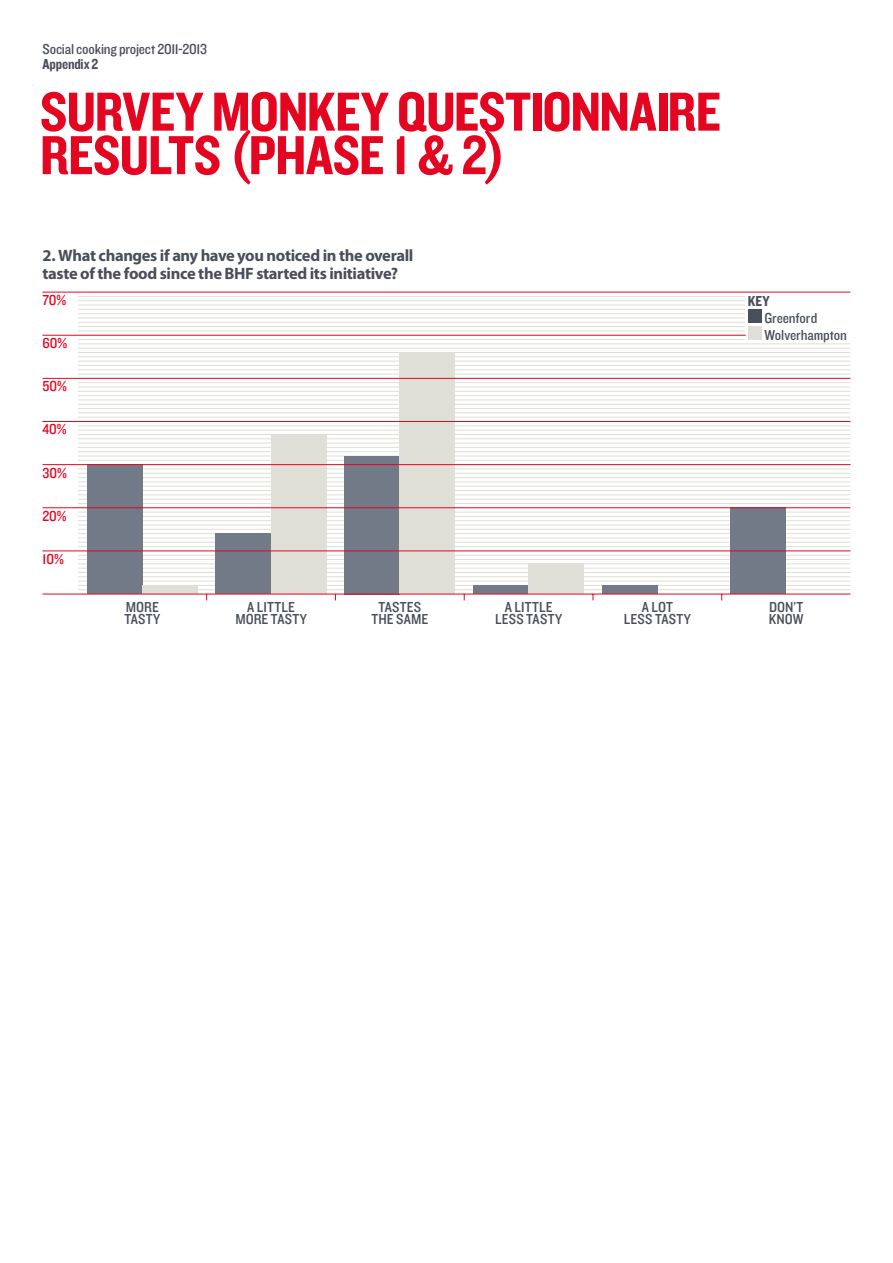
<style>
.page{position:relative;width:893px;height:1263px;background:#fff}
.page>*{position:absolute;margin:0;border:0;box-sizing:border-box;transform-origin:0 0}
.t1{font:57px/43.5px "Knockout HTF50 Welterweight";letter-spacing:-.01em;color:#e40521}
.t2{font:700 16.5px/18px "Myriad Pro";letter-spacing:-.025em;color:#484f5b}
.t3{font:15px/12px "Knockout HTF30 Junior Welterwt";letter-spacing:-.005em;color:#484f5b}
.t4{font:15px "Knockout HTF30 Junior Welterwt";color:#e40521}
.t5{font:15px/12px "Knockout HTF30 Junior Welterwt";letter-spacing:.015em;color:#484f5b;text-align:center}
.t6{font:15px "Knockout HTF50 Welterweight";letter-spacing:-.015em;color:#484f5b}
</style>
<div class="page">
<hr style="left:78px;top:430px;width:772px;height:1px;background:#e0dfd7">
<hr style="left:78px;top:426px;width:772px;height:1px;background:#e0dfd7">
<hr style="left:78px;top:434px;width:772px;height:1px;background:#e0dfd7">
<hr style="left:78px;top:438px;width:772px;height:1px;background:#e0dfd7">
<hr style="left:78px;top:443px;width:772px;height:1px;background:#e0dfd7">
<hr style="left:78px;top:447px;width:772px;height:1px;background:#e0dfd7">
<hr style="left:78px;top:451px;width:772px;height:1px;background:#e0dfd7">
<hr style="left:78px;top:456px;width:772px;height:1px;background:#e0dfd7">
<hr style="left:78px;top:460px;width:772px;height:1px;background:#e0dfd7">
<hr style="left:78px;top:473px;width:772px;height:1px;background:#e0dfd7">
<hr style="left:78px;top:469px;width:772px;height:1px;background:#e0dfd7">
<hr style="left:78px;top:477px;width:772px;height:1px;background:#e0dfd7">
<hr style="left:78px;top:482px;width:772px;height:1px;background:#e0dfd7">
<hr style="left:78px;top:486px;width:772px;height:1px;background:#e0dfd7">
<hr style="left:78px;top:490px;width:772px;height:1px;background:#e0dfd7">
<hr style="left:78px;top:495px;width:772px;height:1px;background:#e0dfd7">
<hr style="left:78px;top:499px;width:772px;height:1px;background:#e0dfd7">
<hr style="left:78px;top:503px;width:772px;height:1px;background:#e0dfd7">
<hr style="left:78px;top:516px;width:772px;height:1px;background:#e0dfd7">
<hr style="left:78px;top:512px;width:772px;height:1px;background:#e0dfd7">
<hr style="left:78px;top:520px;width:772px;height:1px;background:#e0dfd7">
<hr style="left:78px;top:525px;width:772px;height:1px;background:#e0dfd7">
<hr style="left:78px;top:529px;width:772px;height:1px;background:#e0dfd7">
<hr style="left:78px;top:533px;width:772px;height:1px;background:#e0dfd7">
<hr style="left:78px;top:538px;width:772px;height:1px;background:#e0dfd7">
<hr style="left:78px;top:542px;width:772px;height:1px;background:#e0dfd7">
<hr style="left:78px;top:546px;width:772px;height:1px;background:#e0dfd7">
<hr style="left:78px;top:559px;width:772px;height:1px;background:#e0dfd7">
<hr style="left:78px;top:555px;width:772px;height:1px;background:#e0dfd7">
<hr style="left:78px;top:564px;width:772px;height:1px;background:#e0dfd7">
<hr style="left:78px;top:568px;width:772px;height:1px;background:#e0dfd7">
<hr style="left:78px;top:572px;width:772px;height:1px;background:#e0dfd7">
<hr style="left:78px;top:576px;width:772px;height:1px;background:#e0dfd7">
<hr style="left:78px;top:581px;width:772px;height:1px;background:#e0dfd7">
<hr style="left:78px;top:585px;width:772px;height:1px;background:#e0dfd7">
<hr style="left:78px;top:589px;width:772px;height:1px;background:#e0dfd7">
<hr style="left:78px;top:387px;width:772px;height:1px;background:#e0dfd7">
<hr style="left:78px;top:382px;width:772px;height:1px;background:#e0dfd7">
<hr style="left:78px;top:391px;width:772px;height:1px;background:#e0dfd7">
<hr style="left:78px;top:395px;width:772px;height:1px;background:#e0dfd7">
<hr style="left:78px;top:400px;width:772px;height:1px;background:#e0dfd7">
<hr style="left:78px;top:404px;width:772px;height:1px;background:#e0dfd7">
<hr style="left:78px;top:408px;width:772px;height:1px;background:#e0dfd7">
<hr style="left:78px;top:413px;width:772px;height:1px;background:#e0dfd7">
<hr style="left:78px;top:417px;width:772px;height:1px;background:#e0dfd7">
<hr style="left:78px;top:344px;width:772px;height:1px;background:#e0dfd7">
<hr style="left:78px;top:339px;width:772px;height:1px;background:#e0dfd7">
<hr style="left:78px;top:348px;width:772px;height:1px;background:#e0dfd7">
<hr style="left:78px;top:352px;width:772px;height:1px;background:#e0dfd7">
<hr style="left:78px;top:356px;width:772px;height:1px;background:#e0dfd7">
<hr style="left:78px;top:361px;width:772px;height:1px;background:#e0dfd7">
<hr style="left:78px;top:365px;width:772px;height:1px;background:#e0dfd7">
<hr style="left:78px;top:369px;width:772px;height:1px;background:#e0dfd7">
<hr style="left:78px;top:374px;width:772px;height:1px;background:#e0dfd7">
<hr style="left:78px;top:300px;width:772px;height:1px;background:#e0dfd7">
<hr style="left:78px;top:296px;width:772px;height:1px;background:#e0dfd7">
<hr style="left:78px;top:305px;width:772px;height:1px;background:#e0dfd7">
<hr style="left:78px;top:309px;width:772px;height:1px;background:#e0dfd7">
<hr style="left:78px;top:313px;width:772px;height:1px;background:#e0dfd7">
<hr style="left:78px;top:318px;width:772px;height:1px;background:#e0dfd7">
<hr style="left:78px;top:322px;width:772px;height:1px;background:#e0dfd7">
<hr style="left:78px;top:326px;width:772px;height:1px;background:#e0dfd7">
<hr style="left:78px;top:331px;width:772px;height:1px;background:#e0dfd7">
<div style="left:745px;top:292px;width:105px;height:50px;background:#fff"></div>
<div style="left:748px;top:326px;width:14px;height:14px;background:#e0dfd7"></div>
<div style="left:748px;top:309px;width:14px;height:14px;background:#484f5b"></div>
<div style="left:87px;top:465px;width:55px;height:129px;background:#727a87"></div>
<div style="left:142px;top:585px;width:56px;height:9px;background:#e0dfd7"></div>
<div style="left:216px;top:534px;width:55px;height:60px;background:#727a87"></div>
<div style="left:271px;top:434px;width:55px;height:160px;background:#e0dfd7"></div>
<div style="left:345px;top:456px;width:55px;height:138px;background:#727a87"></div>
<div style="left:400px;top:352px;width:55px;height:242px;background:#e0dfd7"></div>
<div style="left:473px;top:585px;width:56px;height:9px;background:#727a87"></div>
<div style="left:529px;top:564px;width:55px;height:30px;background:#e0dfd7"></div>
<div style="left:602px;top:585px;width:55px;height:9px;background:#727a87"></div>
<div style="left:731px;top:508px;width:55px;height:86px;background:#727a87"></div>
<hr style="left:42px;top:594px;width:808px;height:1px;background:#e40521">
<hr style="left:42px;top:378px;width:808px;height:1px;background:#e40521">
<hr style="left:42px;top:421px;width:808px;height:1px;background:#e40521">
<hr style="left:42px;top:464px;width:808px;height:1px;background:#e40521">
<hr style="left:42px;top:507px;width:808px;height:1px;background:#e40521">
<hr style="left:42px;top:551px;width:808px;height:1px;background:#e40521">
<hr style="left:42px;top:335px;width:704px;height:1px;background:#e40521">
<hr style="left:42px;top:292px;width:808px;height:1px;background:#e40521">
<p class="t3" style="left:43px;top:43px;width:166px">Social cooking project 2011-2013</p>
<p class="t6" style="left:43px;top:56px;width:57px">APPENDIX 2</p>
<h1 class="t1" style="left:40px;top:92px;width:683px">SURVEY MONKEY QUESTIONNAIRE<br>RESULTS (PHASE 1 &amp; 2)</h1>
<p class="t2" style="left:43px;top:247px;width:372px">2. What changes if any have you noticed in the overall taste of the food since the BHF started its initiative?</p>
<p class="t4" style="left:42px;top:292px;width:25px">70%</p>
<p class="t6" style="left:748px;top:293px;width:23px">KEY</p>
<p class="t3" style="left:764px;top:310px;width:84px;line-height:17px">Greenford<br>Wolverhampton</p>
<p class="t4" style="left:42px;top:335px;width:26px">60%</p>
<p class="t4" style="left:42px;top:378px;width:26px">50%</p>
<p class="t4" style="left:42px;top:422px;width:26px">40%</p>
<p class="t4" style="left:42px;top:465px;width:26px">30%</p>
<p class="t4" style="left:42px;top:508px;width:26px">20%</p>
<p class="t4" style="left:42px;top:551px;width:23px">10%</p>
<p class="t3" style="left:124px;top:601px;width:37px">MORE<br>TASTY</p>
<p class="t3" style="left:235px;top:601px;width:73px;text-align:center">A LITTLE<br>MORE TASTY</p>
<p class="t5" style="left:371px;top:601px;width:58px">TASTES<br>THE SAME</p>
<p class="t3" style="left:495px;top:601px;width:69px;text-align:center">A LITTLE<br>LESS TASTY</p>
<p class="t3" style="left:624px;top:601px;width:69px;text-align:center">A LOT<br>LESS TASTY</p>
<p class="t3" style="left:769px;top:601px;width:36px">DON’T<br>KNOW</p>
</div>
